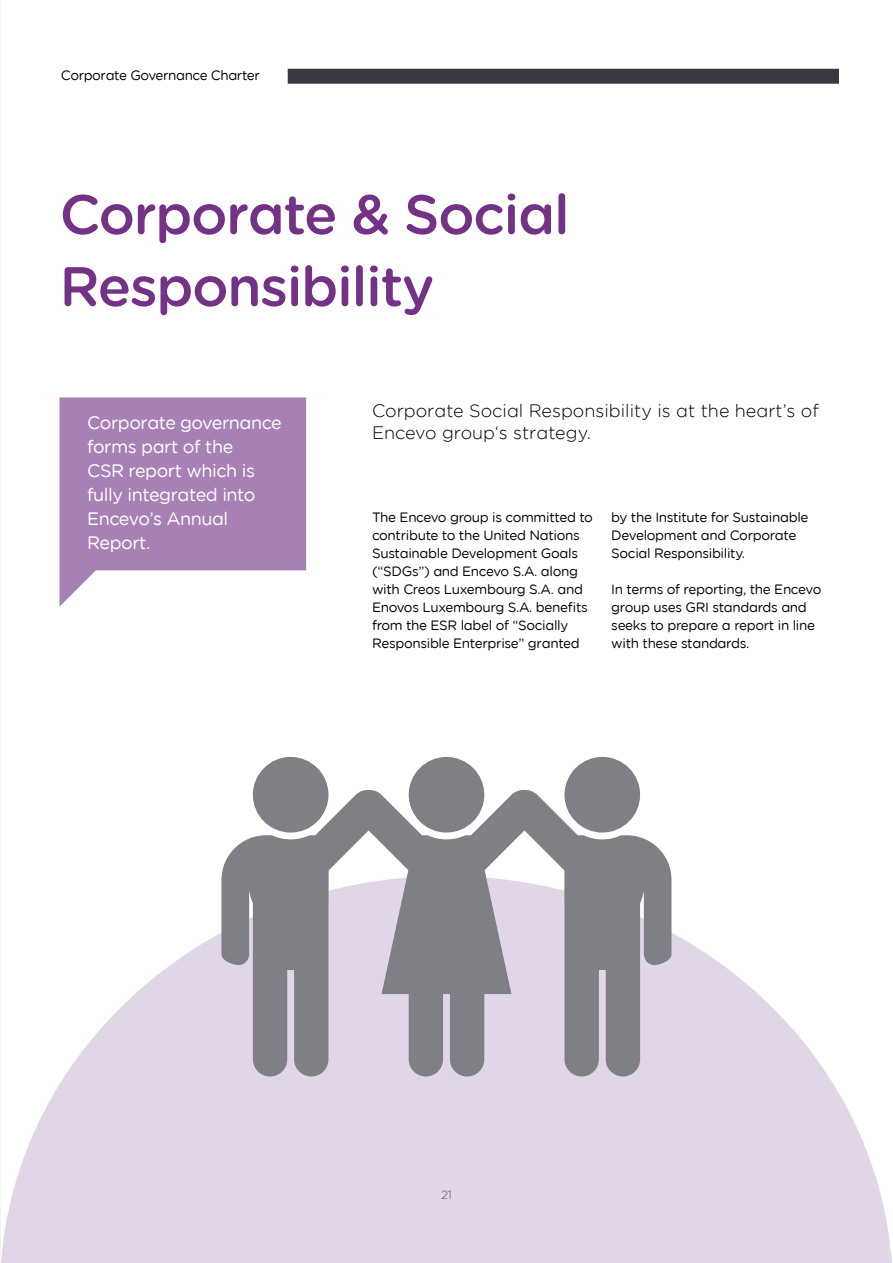
<style>
.page{position:relative;width:893px;height:1263px;background:#fff}
.page>*{position:absolute;margin:0;border:0;box-sizing:border-box;transform-origin:0 0}
.t1{font:55.5px/72px "Gotham Rounded Medium Enovos";letter-spacing:-.025em;color:#743287}
.t2{font:18px/24px "Gotham Rounded Book Enovos";letter-spacing:-.025em;color:#fff}
.t3{font:18px/21.6px "Gotham Rounded Light Enovos";color:#000}
.t4{font:13.5px/18px "Gotham Rounded Book Enovos";letter-spacing:-.025em;color:#000}
.t5{font:12px "Gotham Rounded Light Enovos";color:#5a5b63}
</style>
<div class="page">
<svg style="left:60px;top:397px;width:246px;height:209px;fill:#a781b5"></svg>
<svg style="left:0;top:876px;width:892px;height:387px;fill:#e1d5e8"></svg>
<div style="left:288px;top:69px;width:551px;height:15px;background:#383a42"></div>
<div style="left:409px;top:757px;width:75px;height:75px;background:#7e8086;border-radius:50%"></div>
<svg style="left:253px;top:757px;width:75px;height:33px"></svg>
<svg style="left:564px;top:757px;width:76px;height:33px"></svg>
<svg style="left:221px;top:790px;width:450px;height:286px;background:#a8a6af"></svg>
<p class="t4" style="left:61px;top:66px;width:200px">Corporate Governance Charter</p>
<h1 class="t1" style="left:60px;top:176px;width:512px">Corporate &amp; Social<br>Responsibility</h1>
<h2 class="t2" style="left:87px;top:409px;width:196px">Corporate governance forms part of the<br>CSR report which is fully integrated into<br>Encevo’s Annual<br>Report.</h2>
<h2 class="t3" style="left:372px;top:399px;width:448px">Corporate Social Responsibility is at the heart’s of<br>Encevo group‘s strategy.</h2>
<p class="t4" style="left:372px;top:508px;width:222px">The Encevo group is committed to contribute to the United Nations<br>Sustainable Development Goals (“SDGs”) and Encevo S.A. along with Creos Luxembourg S.A. and<br>Enovos Luxembourg S.A. benefits from the ESR label of “Socially<br>Responsible Enterprise” granted</p>
<p class="t4" style="left:611px;top:508px;width:199px">by the Institute for Sustainable<br>Development and Corporate<br>Social Responsibility.</p>
<p class="t4" style="left:611px;top:580px;width:212px">In terms of reporting, the Encevo group uses GRI standards and seeks to prepare a report in line with these standards.</p>
<p class="t5" style="left:441px;top:1187px;width:12px">21</p>
</div>
